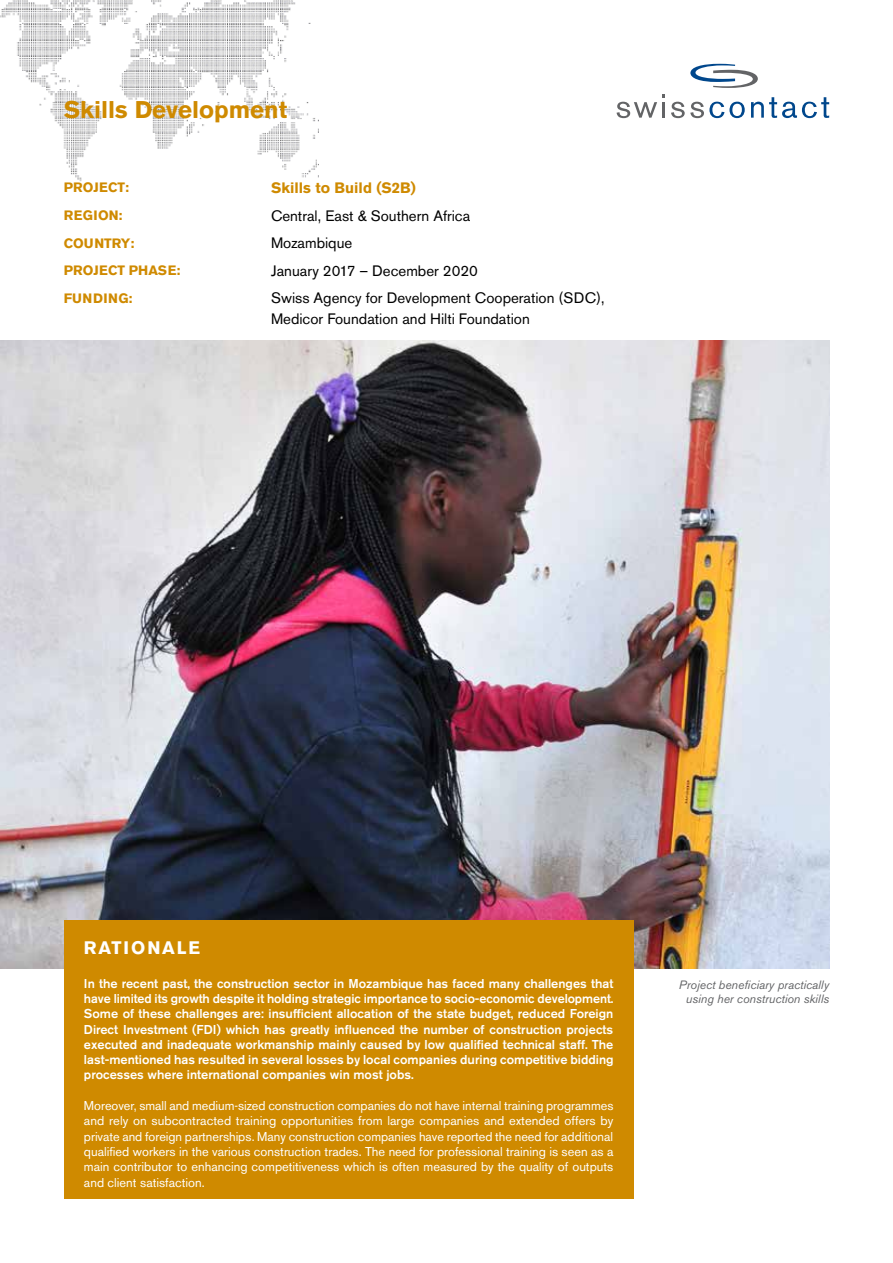
<style>
.page{position:relative;width:893px;height:1263px;background:#fff}
.page>*{position:absolute;margin:0;border:0;box-sizing:border-box;transform-origin:0 0}
.t1{font:700 24px "Akzidenz Grotesk BQ";color:#cf8a00}
.t2{font:700 18px "Akzidenz Grotesk BQ";letter-spacing:.1em;color:#fff}
.t3{font:15px/21px "Akzidenz Grotesk BQ";color:#000}
.t4{font:700 15px "Akzidenz Grotesk BQ";color:#cf8a00}
.t5{font:700 13.5px "Akzidenz Grotesk BQ";color:#cf8a00}
.t6{font:700 13.5px "Akzidenz Grotesk BQ";letter-spacing:.02em;color:#cf8a00}
.t7{font:700 13.5px "Akzidenz Grotesk BQ";letter-spacing:.04em;color:#cf8a00}
.t8{font:500 12.75px/15.3px "Akzidenz Grotesk BQ";color:#fff;text-align:justify}
.t9{font:12.75px/15.3px "Akzidenz Grotesk BQ";color:#fff;text-align:justify}
.t10{font:italic 12px/14.4px "Akzidenz Grotesk BQ";color:#636466;text-align:center}
</style>
<div class="page">
<img style="left:0;top:0;width:318px;height:188px">
<img style="left:0;top:340px;width:829px;height:628px">
<div style="left:64px;top:921px;width:570px;height:278px;background:#cf8a00"></div>
<svg style="left:617px;top:94px;width:48px;height:24px"></svg>
<hr style="left:662px;top:102px;width:3px;height:16px;background:#636466">
<svg style="left:671px;top:102px;width:74px;height:16px"></svg>
<svg style="left:751px;top:97px;width:78px;height:21px"></svg>
<svg style="left:690px;top:64px;width:68px;height:24px"></svg>
<h1 class="t1" style="left:64px;top:96px;width:225px">Skills Development</h1>
<p class="t6" style="left:64px;top:179px;width:67px">PROJECT:</p>
<p class="t4" style="left:271px;top:179px;width:146px">Skills to Build (S2B)</p>
<p class="t6" style="left:64px;top:207px;width:60px">REGION:</p>
<p class="t3" style="left:271px;top:205px;width:201px">Central, East &amp; Southern Africa</p>
<p class="t5" style="left:64px;top:235px;width:72px">COUNTRY:</p>
<p class="t3" style="left:271px;top:232px;width:83px">Mozambique</p>
<p class="t5" style="left:64px;top:263px;width:118px">PROJECT PHASE:</p>
<p class="t3" style="left:271px;top:260px;width:208px">January 2017 – December 2020</p>
<p class="t7" style="left:64px;top:290px;width:70px">FUNDING:</p>
<p class="t3" style="left:271px;top:288px;width:335px">Swiss Agency for Development Cooperation (SDC),<br>Medicor Foundation and Hilti Foundation</p>
<h2 class="t2" style="left:84px;top:937px;width:118px">RATIONALE</h2>
<p class="t8" style="left:84px;top:975px;width:531px">In the recent past, the construction sector in Mozambique has faced many challenges that have limited its growth despite it holding strategic importance to socio-economic development.<br>Some of these challenges are: insufficient allocation of the state budget, reduced Foreign Direct Investment (FDI) which has greatly influenced the number of construction projects executed and inadequate workmanship mainly caused by low qualified technical staff. The last-mentioned has resulted in several losses by local companies during competitive bidding processes where international companies win most jobs.</p>
<p class="t9" style="left:84px;top:1098px;width:531px">Moreover, small and medium-sized construction companies do not have internal training programmes and rely on subcontracted training opportunities from large companies and extended offers by private and foreign partnerships. Many construction companies have reported the need for additional qualified workers in the various construction trades. The need for professional training is seen as a main contributor to enhancing competitiveness which is often measured by the quality of outputs and client satisfaction.</p>
<p class="t10" style="left:679px;top:977px;width:152px">Project beneficiary practically using her construction skills</p>
</div>
